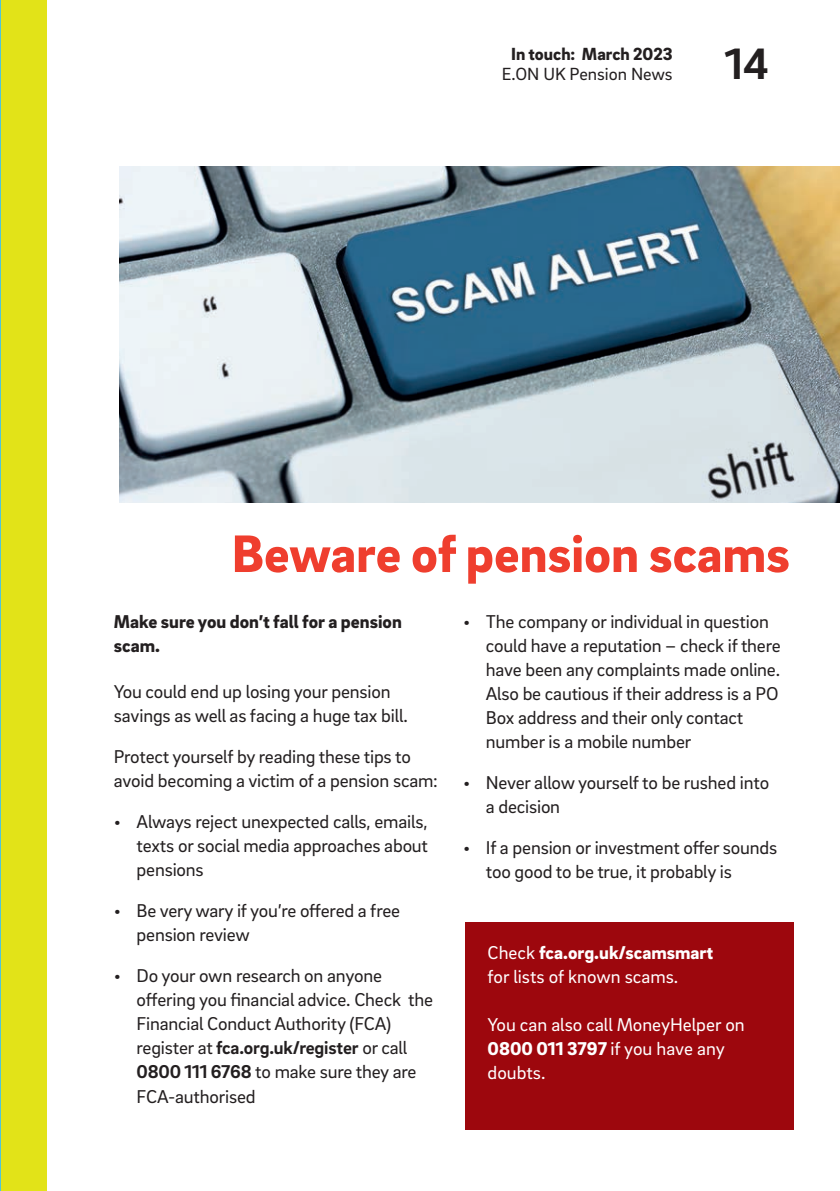
<style>
.page{position:relative;width:840px;height:1191px;background:#fff}
.page>*{position:absolute;margin:0;border:0;box-sizing:border-box;transform-origin:0 0}
.t1{font:900 54px "EON Brix Sans";color:#ef3e2e}
.t2{font:700 45px "EON Brix Sans";color:#231f20}
.t3{font:19px/24px "EON Brix Sans";letter-spacing:-.01em;color:#231f20}
.t4{font:19px/24px "EON Brix Sans";color:#fff}
.t5{font:900 19px/24px "EON Brix Sans";color:#231f20}
.t6{font:900 18px/20px "EON Brix Sans";color:#231f20;text-align:center}
.s1{font-weight:400}
.s2{font-weight:700}
.s3{font-weight:900}
</style>
<div class="page">
<img style="left:119px;top:166px;width:720px;height:336px">
<div style="left:464px;top:922px;width:329px;height:207px;background:#9d070d"></div>
<hr style="left:0;top:0;width:1px;height:1191px;background:#51c6d8">
<div style="left:1px;top:0;width:46px;height:1191px;background:#e2e318"></div>
<p class="t6" style="left:501px;top:43px;width:172px">In touch: March 2023<br><span class="s1">E.ON UK Pension News</span></p>
<p class="t2" style="left:724px;top:35px;width:46px">14</p>
<p class="t1" style="left:231px;top:518px;width:559px">Beware of pension scams</p>
<p class="t5" style="left:114px;top:608px;width:289px">Make sure you don’t fall for a pension scam.</p>
<p class="t3" style="left:114px;top:679px;width:295px">You could end up losing your pension savings as well as facing a huge tax bill.</p>
<p class="t3" style="left:114px;top:744px;width:325px">Protect yourself by reading these tips to avoid becoming a victim of a pension scam:</p>
<p class="t3" style="left:136px;top:809px;width:293px;text-align:justify;text-indent:-23px">• Always reject unexpected calls, emails, texts or social media approaches about pensions</p>
<p class="t3" style="left:136px;top:898px;width:265px;text-indent:-23px">• Be very wary if you’re offered a free pension review</p>
<p class="t3" style="left:136px;top:963px;width:298px;text-indent:-23px">• Do your own research on anyone offering you financial advice. Check the Financial Conduct Authority (FCA) register at <span class="s2">fca.org.uk/register</span> or call <span class="s2">0800 111 6768</span> to make sure they are FCA-authorised</p>
<p class="t3" style="left:485px;top:608px;width:296px;text-indent:-23px">• The company or individual in question could have a reputation – check if there have been any complaints made online.<br>Also be cautious if their address is a PO Box address and their only contact number is a mobile number</p>
<p class="t3" style="left:485px;top:769px;width:285px;text-indent:-23px">• Never allow yourself to be rushed into a decision</p>
<p class="t3" style="left:485px;top:834px;width:293px;text-indent:-23px">• If a pension or investment offer sounds too good to be true, it probably is</p>
<p class="t4" style="left:487px;top:939px;width:227px">Check <span class="s3">fca.org.uk/scamsmart </span>for lists of known scams.</p>
<p class="t4" style="left:487px;top:1011px;width:258px">You can also call MoneyHelper on<br><span class="s3">0800 011 3797</span> if you have any doubts.</p>
</div>
